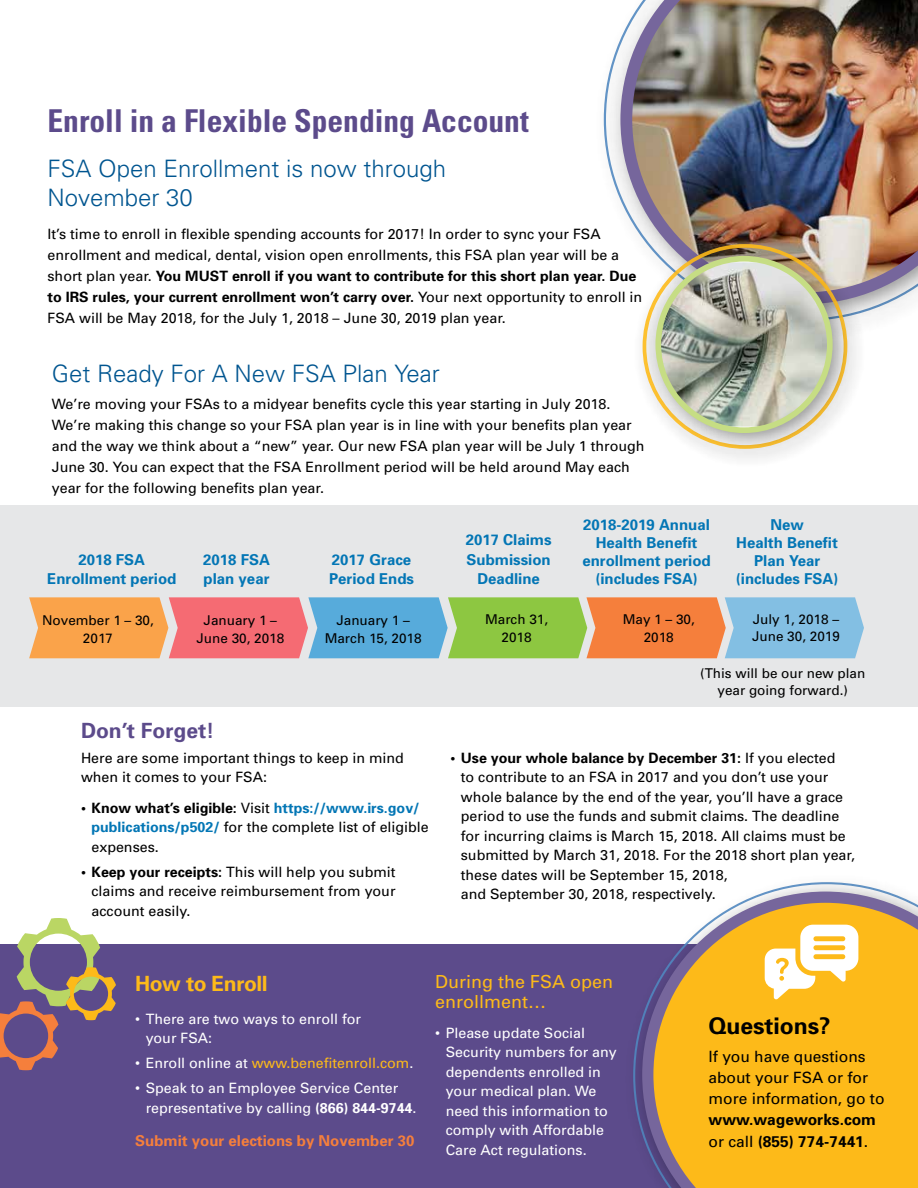
<style>
.page{position:relative;width:918px;height:1188px;background:#fff}
.page>*{position:absolute;margin:0;border:0;box-sizing:border-box;transform-origin:0 0}
.t1{font:700 condensed 31.5px "Univers";color:#5c4b8b}
.t2{font:300 24px/28.5px "Univers";color:#005590}
.t3{font:700 22.95px "Univers";color:#000}
.t4{font:700 21px "Univers";color:#5c4b8b}
.t5{font:700 21px "Univers";letter-spacing:-.02em;color:#fdba19}
.t6{font:18px/19.5px "Univers";color:#fdba19}
.t7{font:15.6px/21.3px "Univers";color:#000}
.t8{font:700 15.6px/21.3px "Univers";color:#000}
.t9{font:700 15px/18px "Univers";color:#0376b5;text-align:center}
.t10{font:700 15px "Univers";color:#f57f3c}
.t11{font:14.25px/19.5px "Univers";color:#000}
.t12{font:14.25px/19.5px "Univers";color:#fff}
.t13{font:14.25px "Univers";color:#fdba19}
.t14{font:13.5px/18px "Univers";color:#000;text-align:center}
.s1{font-weight:700}
.s2{font-weight:700;color:#0376b5}
.s3{color:#fff}
.s4{font-weight:400}
</style>
<div class="page">
<div style="left:0;top:944px;width:918px;height:244px;background:#5c4b8b"></div>
<svg style="left:0;top:918px;width:116px;height:152px"></svg>
<div style="left:0;top:505px;width:918px;height:202px;background:#e6e7e8"></div>
<div style="left:609px;top:0;width:309px;height:327px;background:#000;opacity:.4"></div>
<img style="left:620px;top:0;width:298px;height:304px">
<div style="left:633px;top:234px;width:234px;height:234px;background:#000;opacity:.4"></div>
<div style="left:646px;top:246px;width:206px;height:207px;background:#000;opacity:.4"></div>
<img style="left:658px;top:262px;width:172px;height:165px">
<div style="left:655px;top:256px;width:178px;height:177px;border:6px solid #c6dd84;border-radius:50%"></div>
<div style="left:622px;top:871px;width:296px;height:317px;background:#000;opacity:.4"></div>
<div style="left:631px;top:880px;width:287px;height:308px;background:#000;opacity:.4"></div>
<svg style="left:642px;top:892px;width:276px;height:296px;background:#eab239"></svg>
<svg style="left:765px;top:925px;width:93px;height:75px;background:#fddd90"></svg>
<svg style="left:29px;top:597px;width:835px;height:61px;background:#baa485"></svg>
<h1 class="t1" style="left:48px;top:102px;width:483px">Enroll in a Flexible Spending Account</h1>
<h2 class="t2" style="left:48px;top:154px;width:400px">FSA Open Enrollment is now through<br>November 30</h2>
<p class="t11" style="left:48px;top:223px;width:596px;line-height:21px">It’s time to enroll in flexible spending accounts for 2017! In order to sync your FSA enrollment and medical, dental, vision open enrollments, this FSA plan year will be a short plan year. <span class="s1">You MUST enroll if you want to contribute for this short plan year. Due to IRS rules, your current enrollment won’t carry over.</span> Your next opportunity to enroll in FSA will be May 2018, for the July 1, 2018 – June 30, 2019 plan year.</p>
<h2 class="t2" style="left:52px;top:359px;width:390px">Get Ready For A New FSA Plan Year</h2>
<p class="t11" style="left:52px;top:393px;width:594px;line-height:21px">We’re moving your FSAs to a midyear benefits cycle this year starting in July 2018.<br>We’re making this change so your FSA plan year is in line with your benefits plan year and the way we think about a “new” year. Our new FSA plan year will be July 1 through June 30. You can expect that the FSA Enrollment period will be held around May each year for the following benefits plan year.</p>
<p class="t9" style="left:47px;top:549px;width:131px;line-height:19.5px">2018 FSA<br>Enrollment period</p>
<p class="t9" style="left:203px;top:549px;width:68px;line-height:19.5px;text-align:left">2018 FSA plan year</p>
<p class="t9" style="left:329px;top:549px;width:87px;line-height:19.5px;text-align:left">2017 Grace<br>Period Ends</p>
<p class="t9" style="left:466px;top:530px;width:87px;line-height:19.5px">2017 Claims<br>Submission<br>Deadline</p>
<p class="t9" style="left:582px;top:515px;width:130px">2018-2019 Annual<br>Health Benefit enrollment period (includes FSA)</p>
<p class="t9" style="left:736px;top:515px;width:104px">New<br>Health Benefit<br>Plan Year (includes FSA)</p>
<p class="t14" style="left:42px;top:611px;width:113px">November 1 – 30,<br>2017</p>
<p class="t14" style="left:196px;top:611px;width:89px">January 1 –<br>June 30, 2018</p>
<p class="t14" style="left:325px;top:611px;width:98px">January 1 –<br>March 15, 2018</p>
<p class="t14" style="left:485px;top:610px;width:65px">March 31,<br>2018</p>
<p class="t14" style="left:623px;top:610px;width:74px">May 1 – 30,<br>2018</p>
<p class="t14" style="left:752px;top:611px;width:89px;line-height:16.5px;text-align:left">July 1, 2018 –<br>June 30, 2019</p>
<p class="t14" style="left:700px;top:665px;width:167px;line-height:16.5px">(This will be our new plan year going forward.)</p>
<h3 class="t4" style="left:81px;top:717px;width:135px">Don’t Forget!</h3>
<p class="t11" style="left:81px;top:748px;width:325px">Here are some important things to keep in mind when it comes to your FSA:</p>
<p class="t11" style="left:92px;top:798px;width:339px;text-indent:-11px"><span class="s1">• Know what’s eligible:</span> Visit <span class="s2">https://www.irs.gov/ publications/p502/</span> for the complete list of eligible expenses.</p>
<p class="t11" style="left:92px;top:862px;width:306px;text-align:justify;text-indent:-11px"><span class="s1">• Keep your receipts:</span> This will help you submit claims and receive reimbursement from your account easily.</p>
<p class="t11" style="left:461px;top:748px;width:396px;text-indent:-11px"><span class="s1">• Use your whole balance by December 31:</span> If you elected<br>to contribute to an FSA in 2017 and you don’t use your whole balance by the end of the year, you’ll have a grace period to use the funds and submit claims. The deadline for incurring claims is March 15, 2018. All claims must be submitted by March 31, 2018. For the 2018 short plan year, these dates will be September 15, 2018,<br>and September 30, 2018, respectively.</p>
<h3 class="t5" style="left:135px;top:970px;width:134px">How to Enroll</h3>
<p class="t12" style="left:146px;top:1009px;width:217px;text-indent:-11px">• There are two ways to enroll for your FSA:</p>
<p class="t13" style="left:135px;top:1054px;width:280px"><span class="s3">• Enroll online at</span> www.benefitenroll.com<span class="s3">.</span></p>
<p class="t12" style="left:146px;top:1078px;width:272px;text-indent:-11px">• Speak to an Employee Service Center representative by calling <span class="s1">(866) 844-9744</span>.</p>
<p class="t10" style="left:135px;top:1131px;width:281px">Submit your elections by November 30</p>
<p class="t6" style="left:435px;top:972px;width:180px">During the FSA open enrollment…</p>
<p class="t12" style="left:446px;top:1023px;width:173px;text-indent:-11px">• Please update Social<br>Security numbers for any dependents enrolled in your medical plan. We need this information to comply with Affordable<br>Care Act regulations.</p>
<h3 class="t3" style="left:709px;top:1012px;width:124px">Questions?</h3>
<p class="t7" style="left:709px;top:1045px;width:178px">If you have questions about your FSA or for more information, go to</p>
<p class="t8" style="left:709px;top:1109px;width:169px">www.wageworks.com <span class="s4">or call</span> (855) 774-7441<span class="s4">.</span></p>
</div>
